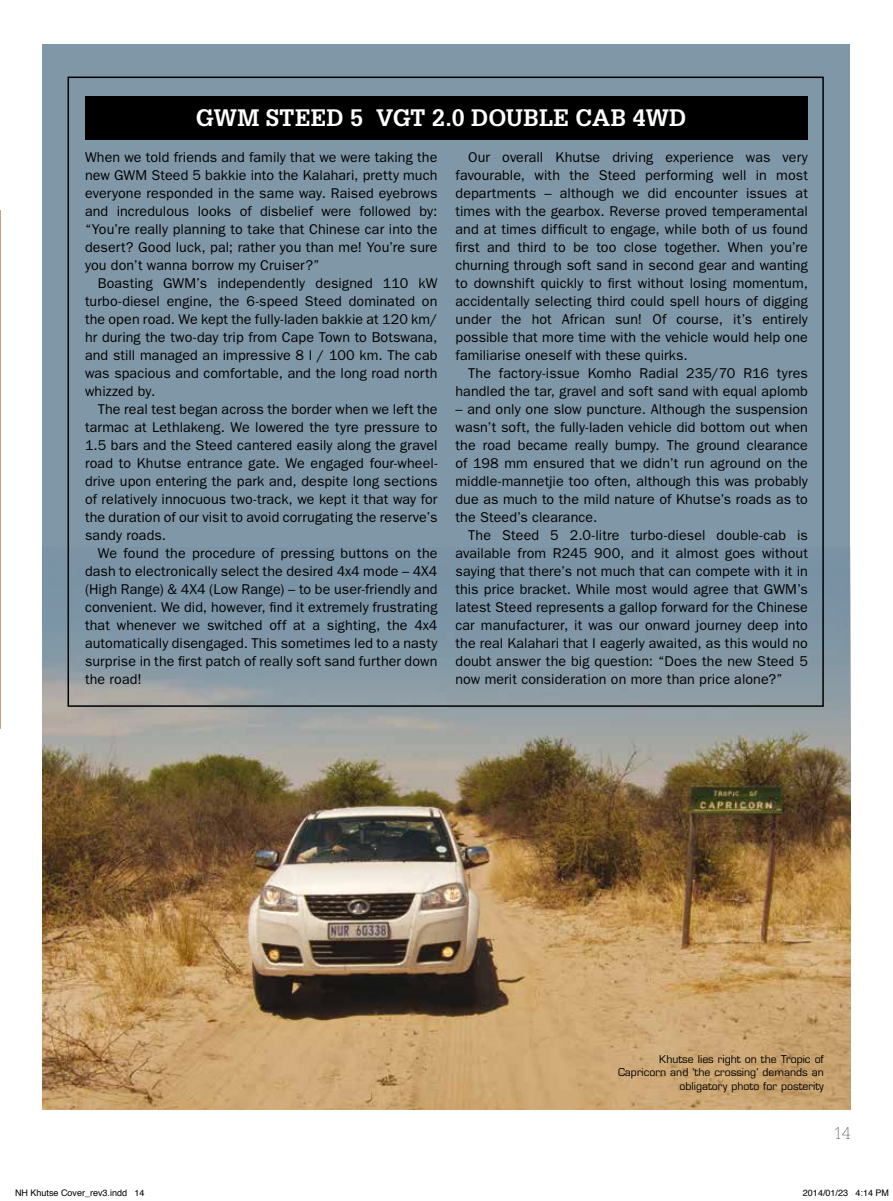
<style>
.page{position:relative;width:893px;height:1201px;background:#fff}
.page>*{position:absolute;margin:0;border:0;box-sizing:border-box;transform-origin:0 0}
.t1{font:700 23.25px "Glypha LT Std";color:#fff}
.t2{font:100 16.5px "Glypha LT Std";color:#000}
.t3{font:14.25px/18px "ITC Franklin Gothic Std";letter-spacing:.005em;color:#000;text-align:justify}
.t4{font:10.5px/13.5px "Eurostile LT Std";color:#000;text-align:right}
.t5{font:9px "Helvetica";color:#000}
</style>
<div class="page">
<div style="left:43px;top:44px;width:807px;height:815px;background:#8097a7"></div>
<img style="left:43px;top:547px;width:807px;height:562px">
<div style="left:85px;top:96px;width:723px;height:43px;background:#000"></div>
<hr style="left:0;top:210px;width:1px;height:518px;background:#c7a57c">
<h1 class="t1" style="left:196px;top:103px;width:492px">GWM STEED 5 VGT 2.0 DOUBLE CAB 4WD</h1>
<p class="t3" style="left:85px;top:148px;width:354px">When we told friends and family that we were taking the new GWM Steed 5 bakkie into the Kalahari, pretty much everyone responded in the same way. Raised eyebrows and incredulous looks of disbelief were followed by: “You’re really planning to take that Chinese car into the desert? Good luck, pal; rather you than me! You’re sure you don’t wanna borrow my Cruiser?”</p>
<p class="t3" style="left:85px;top:274px;width:354px;text-indent:13px">Boasting GWM’s independently designed 110 kW turbo-diesel engine, the 6-speed Steed dominated on the open road. We kept the fully-laden bakkie at 120 km/ hr during the two-day trip from Cape Town to Botswana, and still managed an impressive 8 l / 100 km. The cab was spacious and comfortable, and the long road north whizzed by.</p>
<p class="t3" style="left:85px;top:400px;width:354px;text-indent:13px">The real test began across the border when we left the tarmac at Lethlakeng. We lowered the tyre pressure to 1.5 bars and the Steed cantered easily along the gravel road to Khutse entrance gate. We engaged four-wheel&shy;drive upon entering the park and, despite long sections of relatively innocuous two-track, we kept it that way for the duration of our visit to avoid corrugating the reserve’s sandy roads.</p>
<p class="t3" style="left:85px;top:544px;width:354px;text-indent:13px">We found the procedure of pressing buttons on the dash to electronically select the desired 4x4 mode – 4X4 (High Range) &amp; 4X4 (Low Range) – to be user-friendly and convenient. We did, however, find it extremely frustrating that whenever we switched off at a sighting, the 4x4 automatically disengaged. This sometimes led to a nasty surprise in the first patch of really soft sand further down the road!</p>
<p class="t3" style="left:455px;top:148px;width:354px;text-indent:13px">Our overall Khutse driving experience was very favourable, with the Steed performing well in most departments – although we did encounter issues at times with the gearbox. Reverse proved temperamental and at times difficult to engage, while both of us found first and third to be too close together. When you’re churning through soft sand in second gear and wanting to downshift quickly to first without losing momentum, accidentally selecting third could spell hours of digging under the hot African sun! Of course, it’s entirely possible that more time with the vehicle would help one familiarise oneself with these quirks.</p>
<p class="t3" style="left:455px;top:364px;width:354px;text-align:right">The factory-issue Komho Radial 235/70 R16 tyres handled the tar, gravel and soft sand with equal aplomb</p>
<p class="t3" style="left:455px;top:400px;width:354px">– and only one slow puncture. Although the suspension wasn’t soft, the fully-laden vehicle did bottom out when the road became really bumpy. The ground clearance of 198 mm ensured that we didn’t run aground on the middle-mannetjie too often, although this was probably due as much to the mild nature of Khutse’s roads as to the Steed’s clearance.</p>
<p class="t3" style="left:455px;top:526px;width:354px;text-indent:13px">The Steed 5 2.0-litre turbo-diesel double-cab is available from R245 900, and it almost goes without saying that there’s not much that can compete with it in this price bracket. While most would agree that GWM’s latest Steed represents a gallop forward for the Chinese car manufacturer, it was our onward journey deep into the real Kalahari that I eagerly awaited, as this would no doubt answer the big question: “Does the new Steed 5 now merit consideration on more than price alone?”</p>
<p class="t4" style="left:618px;top:1052px;width:207px">Khutse lies right on the Tropic of<br>Capricorn and ‘the crossing’ demands an obligatory photo for posterity</p>
<p class="t2" style="left:834px;top:1123px;width:18px">14</p>
<p class="t5" style="left:15px;top:1186px;width:131px">NH Khutse Cover_rev3.indd 14</p>
<p class="t5" style="left:803px;top:1186px;width:88px">2014/01/23 4:14 PM</p>
</div>
